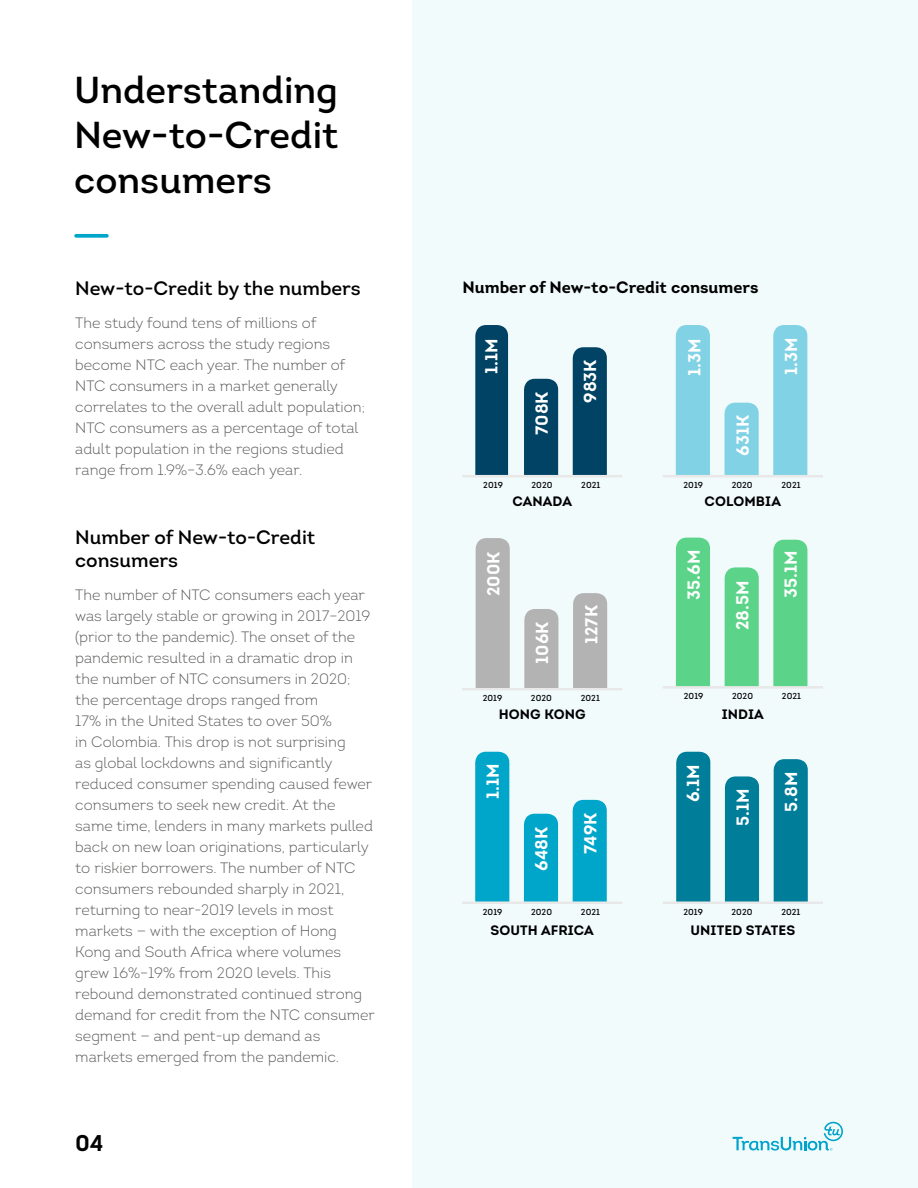
<style>
.page{position:relative;width:918px;height:1188px;background:#fff}
.page>*{position:absolute;margin:0;border:0;box-sizing:border-box;transform-origin:0 0}
.t1{font:600 37.5px/45px "Intro";color:#000;text-align:justify}
.t2{font:700 22.8px "Intro";color:#000}
.t3{font:600 19.5px/23.4px "Intro";color:#000}
.t4{font:700 17.4px "Intro";color:#fff}
.t5{font:700 16.5px "Intro";color:#000}
.t6{font:300 15px/21px "Intro";color:#575756}
.t7{font:700 13.65px "Intro";letter-spacing:.01em;color:#000}
.t8{font:600 8.7px "Intro";letter-spacing:.01em;color:#000}
</style>
<div class="page">
<div style="left:412px;top:0;width:506px;height:1188px;background:#f2fbfc"></div>
<svg style="left:733px;top:1122px;width:110px;height:29px"></svg>
<div style="left:573px;top:593px;width:34px;height:95px;background:#b3b3b3"></div>
<div style="left:524px;top:609px;width:34px;height:79px;background:#b3b3b3"></div>
<div style="left:476px;top:538px;width:34px;height:150px;background:#b3b3b3"></div>
<hr style="left:462px;top:688px;width:160px;height:2px;background:#e8e8e8">
<div style="left:774px;top:759px;width:34px;height:142px;background:#007d99"></div>
<div style="left:725px;top:776px;width:34px;height:125px;background:#007d99"></div>
<div style="left:676px;top:752px;width:34px;height:149px;background:#007d99"></div>
<hr style="left:663px;top:901px;width:160px;height:3px;background:#e8e8e8">
<div style="left:773px;top:325px;width:34px;height:150px;background:#80d2e4"></div>
<div style="left:725px;top:403px;width:34px;height:72px;background:#80d2e4"></div>
<div style="left:676px;top:325px;width:34px;height:150px;background:#80d2e4"></div>
<hr style="left:663px;top:475px;width:160px;height:2px;background:#e8e8e8">
<div style="left:573px;top:800px;width:34px;height:101px;background:#00a6ca"></div>
<div style="left:524px;top:814px;width:34px;height:87px;background:#00a6ca"></div>
<div style="left:475px;top:752px;width:34px;height:149px;background:#00a6ca"></div>
<hr style="left:462px;top:901px;width:160px;height:3px;background:#e8e8e8">
<div style="left:573px;top:347px;width:34px;height:128px;background:#004364"></div>
<div style="left:524px;top:379px;width:34px;height:96px;background:#004364"></div>
<div style="left:475px;top:325px;width:33px;height:150px;background:#004364"></div>
<hr style="left:462px;top:475px;width:160px;height:2px;background:#e8e8e8">
<div style="left:773px;top:540px;width:34px;height:146px;background:#5bd489"></div>
<div style="left:725px;top:567px;width:34px;height:119px;background:#5bd489"></div>
<div style="left:676px;top:538px;width:34px;height:148px;background:#5bd489"></div>
<hr style="left:663px;top:686px;width:160px;height:3px;background:#e8e8e8">
<svg style="left:76px;top:234px;width:31px;height:4px"></svg>
<h1 class="t1" style="left:74px;top:67px;width:266px">Understanding New-to-Credit consumers</h1>
<h3 class="t3" style="left:75px;top:277px;width:287px">New-to-Credit by the numbers</h3>
<p class="t6" style="left:75px;top:312px;width:291px">The study found tens of millions of consumers across the study regions become NTC each year. The number of NTC consumers in a market generally correlates to the overall adult population; NTC consumers as a percentage of total adult population in the regions studied range from 1.9%–3.6% each year.</p>
<h3 class="t3" style="left:75px;top:525px;width:242px">Number of New-to-Credit consumers</h3>
<p class="t6" style="left:75px;top:584px;width:301px">The number of NTC consumers each year was largely stable or growing in 2017–2019 (prior to the pandemic). The onset of the pandemic resulted in a dramatic drop in the number of NTC consumers in 2020; the percentage drops ranged from<br>17% in the United States to over 50%<br>in Colombia. This drop is not surprising<br>as global lockdowns and significantly reduced consumer spending caused fewer consumers to seek new credit. At the same time, lenders in many markets pulled back on new loan originations, particularly to riskier borrowers. The number of NTC consumers rebounded sharply in 2021, returning to near-2019 levels in most markets — with the exception of Hong Kong and South Africa where volumes grew 16%–19% from 2020 levels. This rebound demonstrated continued strong demand for credit from the NTC consumer segment — and pent-up demand as markets emerged from the pandemic.</p>
<h2 class="t2" style="left:75px;top:1128px;width:30px">04</h2>
<p class="t5" style="left:462px;top:276px;width:298px">Number of New-to-Credit consumers</p>
<p class="t4" style="left:480px;top:374px;width:37px;rotate:-90deg">1.1M</p>
<p class="t4" style="left:531px;top:435px;width:45px;rotate:-90deg">708K</p>
<p class="t4" style="left:579px;top:403px;width:45px;rotate:-90deg">983K</p>
<p class="t4" style="left:683px;top:376px;width:39px;rotate:-90deg">1.3M</p>
<p class="t4" style="left:732px;top:456px;width:42px;rotate:-90deg">631K</p>
<p class="t4" style="left:780px;top:375px;width:39px;rotate:-90deg">1.3M</p>
<p class="t8" style="left:483px;top:479px;width:21px">2019</p>
<p class="t8" style="left:531px;top:479px;width:23px">2020</p>
<p class="t8" style="left:581px;top:479px;width:21px">2021</p>
<p class="t7" style="left:512px;top:493px;width:61px">CANADA</p>
<p class="t4" style="left:482px;top:596px;width:46px;rotate:-90deg">200K</p>
<p class="t4" style="left:531px;top:664px;width:44px;rotate:-90deg">106K</p>
<p class="t4" style="left:580px;top:644px;width:40px;rotate:-90deg">127K</p>
<p class="t8" style="left:483px;top:692px;width:21px">2019</p>
<p class="t8" style="left:531px;top:692px;width:23px">2020</p>
<p class="t8" style="left:581px;top:692px;width:21px">2021</p>
<p class="t7" style="left:499px;top:706px;width:89px">HONG KONG</p>
<p class="t4" style="left:482px;top:799px;width:37px;rotate:-90deg">1.1M</p>
<p class="t4" style="left:530px;top:871px;width:46px;rotate:-90deg">648K</p>
<p class="t4" style="left:579px;top:854px;width:43px;rotate:-90deg">749K</p>
<p class="t8" style="left:483px;top:906px;width:21px">2019</p>
<p class="t8" style="left:531px;top:906px;width:23px">2020</p>
<p class="t8" style="left:581px;top:906px;width:21px">2021</p>
<p class="t7" style="left:490px;top:921px;width:105px">SOUTH AFRICA</p>
<p class="t8" style="left:684px;top:479px;width:21px">2019</p>
<p class="t8" style="left:732px;top:479px;width:23px">2020</p>
<p class="t8" style="left:782px;top:479px;width:21px">2021</p>
<p class="t7" style="left:705px;top:493px;width:78px">COLOMBIA</p>
<p class="t4" style="left:683px;top:600px;width:52px;rotate:-90deg">35.6M</p>
<p class="t4" style="left:731px;top:630px;width:51px;rotate:-90deg">28.5M</p>
<p class="t4" style="left:780px;top:598px;width:49px;rotate:-90deg">35.1M</p>
<p class="t8" style="left:684px;top:691px;width:21px">2019</p>
<p class="t8" style="left:732px;top:691px;width:23px">2020</p>
<p class="t8" style="left:782px;top:691px;width:21px">2021</p>
<p class="t4" style="left:682px;top:802px;width:39px;rotate:-90deg">6.1M</p>
<p class="t7" style="left:722px;top:706px;width:44px">INDIA</p>
<p class="t4" style="left:732px;top:826px;width:39px;rotate:-90deg">5.1M</p>
<p class="t4" style="left:780px;top:812px;width:42px;rotate:-90deg">5.8M</p>
<p class="t8" style="left:683px;top:906px;width:21px">2019</p>
<p class="t8" style="left:732px;top:906px;width:23px">2020</p>
<p class="t8" style="left:781px;top:906px;width:21px">2021</p>
<p class="t7" style="left:690px;top:921px;width:106px">UNITED STATES</p>
</div>
